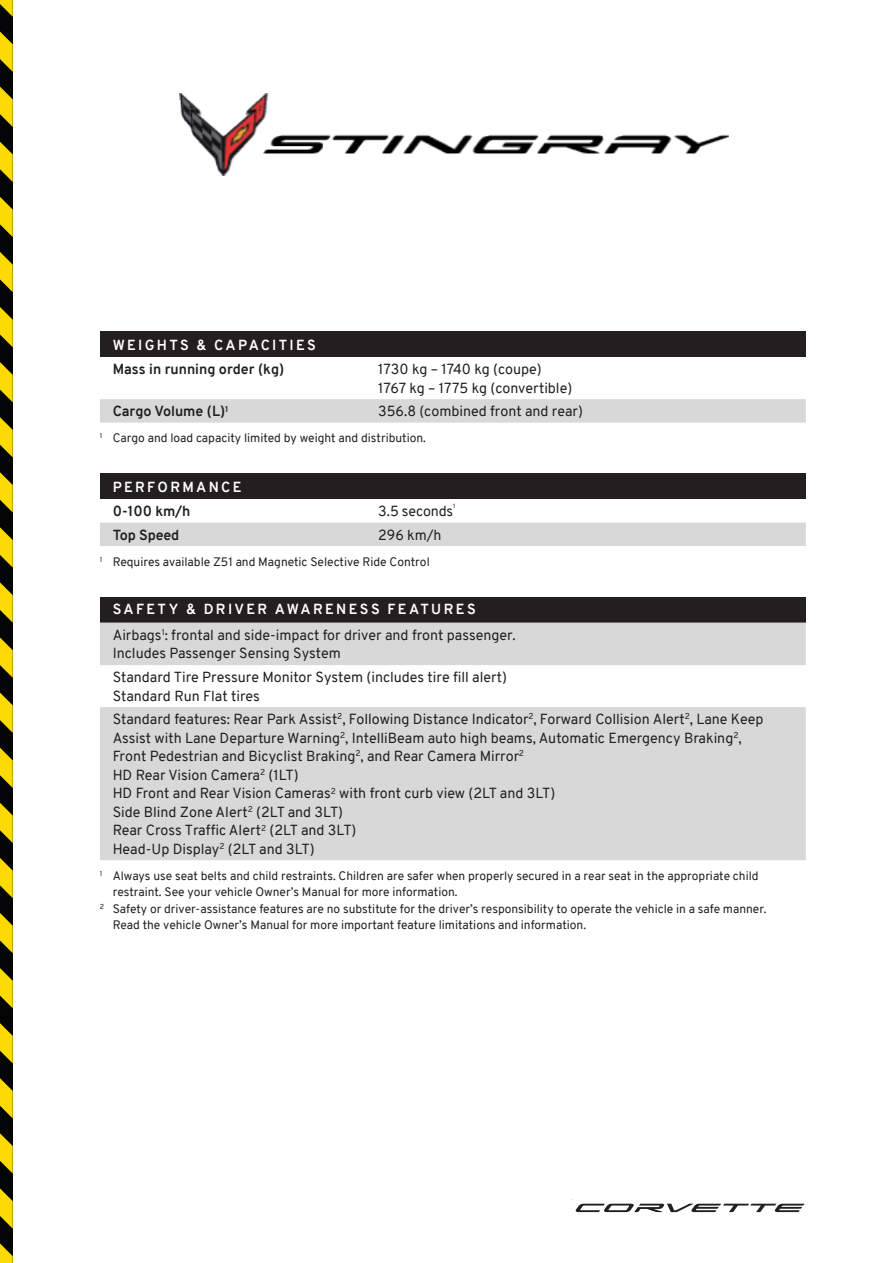
<style>
.page{position:relative;width:893px;height:1263px;background:#fff}
.page>*{position:absolute;margin:0;border:0;box-sizing:border-box;transform-origin:0 0}
.t1{font:14.25px/18.6px "Overpass";color:#231f20}
.t2{font:700 14.25px "Overpass";color:#231f20}
.t3{font:700 14.25px "Overpass";letter-spacing:.16em;color:#fff}
.t4{font:12px "Overpass";color:#231f20}
.t5{font:6.15px "Overpass";color:#231f20}
.s1{font-weight:700;color:#fff}
</style>
<div class="page">
<svg style="left:0;top:0;width:13px;height:1263px;background:#7d6d04"></svg>
<div style="left:100px;top:332px;width:706px;height:25px;background:#231f20"></div>
<div style="left:100px;top:399px;width:706px;height:24px;background:#d8d8d9"></div>
<div style="left:100px;top:474px;width:706px;height:25px;background:#231f20"></div>
<div style="left:100px;top:523px;width:706px;height:23px;background:#d8d8d9"></div>
<div style="left:100px;top:597px;width:706px;height:26px;background:#231f20"></div>
<svg style="left:100px;top:623px;width:706px;height:237px;fill:#d8d8d9"></svg>
<svg style="left:571px;top:1199px;width:233px;height:14px"></svg>
<img style="left:179px;top:94px;width:549px;height:82px">
<p class="t3" style="left:113px;top:335px;width:205px">WEIGHTS &amp; CAPACITIES</p>
<p class="t2" style="left:113px;top:359px;width:173px">Mass in running order (kg)</p>
<p class="t1" style="left:378px;top:360px;width:196px">1730 kg – 1740 kg (coupe)<br>1767 kg – 1775 kg (convertible)</p>
<p class="t2" style="left:113px;top:401px;width:117px">Cargo Volume (L)<sup>1</sup></p>
<p class="t1" style="left:378px;top:402px;width:206px">356.8 (combined front and rear)</p>
<p class="t4" style="left:100px;top:429px;width:327px"><sup>1</sup> Cargo and load capacity limited by weight and distribution.</p>
<p class="t3" style="left:113px;top:477px;width:130px">PERFORMANCE</p>
<p class="t2" style="left:113px;top:501px;width:79px">0-100 km/h</p>
<p class="t1" style="left:378px;top:502px;width:77px">3.5 seconds</p>
<p class="t5" style="left:453px;top:502px;width:4px">1</p>
<p class="t2" style="left:113px;top:524px;width:68px">Top Speed</p>
<p class="t1" style="left:378px;top:525px;width:65px">296 km/h</p>
<p class="t4" style="left:100px;top:553px;width:331px"><sup>1</sup> Requires available Z51 and Magnetic Selective Ride Control</p>
<p class="t1" style="left:113px;top:596px;width:404px;line-height:25.5px"><span class="s1">SAFETY &amp; DRIVER AWARENESS FEATURES<br></span>Airbags<sup>1</sup>: frontal and side-impact for driver and front passenger.</p>
<p class="t1" style="left:113px;top:641px;width:396px;line-height:24px">Includes Passenger Sensing System<br>Standard Tire Pressure Monitor System (includes tire fill alert)</p>
<p class="t1" style="left:113px;top:684px;width:652px;line-height:23.4px">Standard Run Flat tires<br>Standard features: Rear Park Assist<sup>2</sup>, Following Distance Indicator<sup>2</sup>, Forward Collision Alert<sup>2</sup>, Lane Keep</p>
<p class="t1" style="left:113px;top:728px;width:630px">Assist with Lane Departure Warning<sup>2</sup>, IntelliBeam auto high beams, Automatic Emergency Braking<sup>2</sup>, Front Pedestrian and Bicyclist Braking<sup>2</sup>, and Rear Camera Mirror<sup>2<br></sup>HD Rear Vision Camera<sup>2</sup> (1LT)<br>HD Front and Rear Vision Cameras<sup>2</sup> with front curb view (2LT and 3LT)<br>Side Blind Zone Alert<sup>2</sup> (2LT and 3LT)<br>Rear Cross Traffic Alert<sup>2</sup> (2LT and 3LT)<br>Head-Up Display<sup>2</sup> (2LT and 3LT)</p>
<p class="t4" style="left:100px;top:867px;width:660px"><sup>1</sup> Always use seat belts and child restraints. Children are safer when properly secured in a rear seat in the appropriate child</p>
<p class="t4" style="left:113px;top:883px;width:346px">restraint. See your vehicle Owner’s Manual for more information.</p>
<p class="t4" style="left:100px;top:900px;width:668px"><sup>2</sup> Safety or driver-assistance features are no substitute for the driver’s responsibility to operate the vehicle in a safe manner.</p>
<p class="t4" style="left:113px;top:916px;width:475px">Read the vehicle Owner’s Manual for more important feature limitations and information.</p>
</div>
